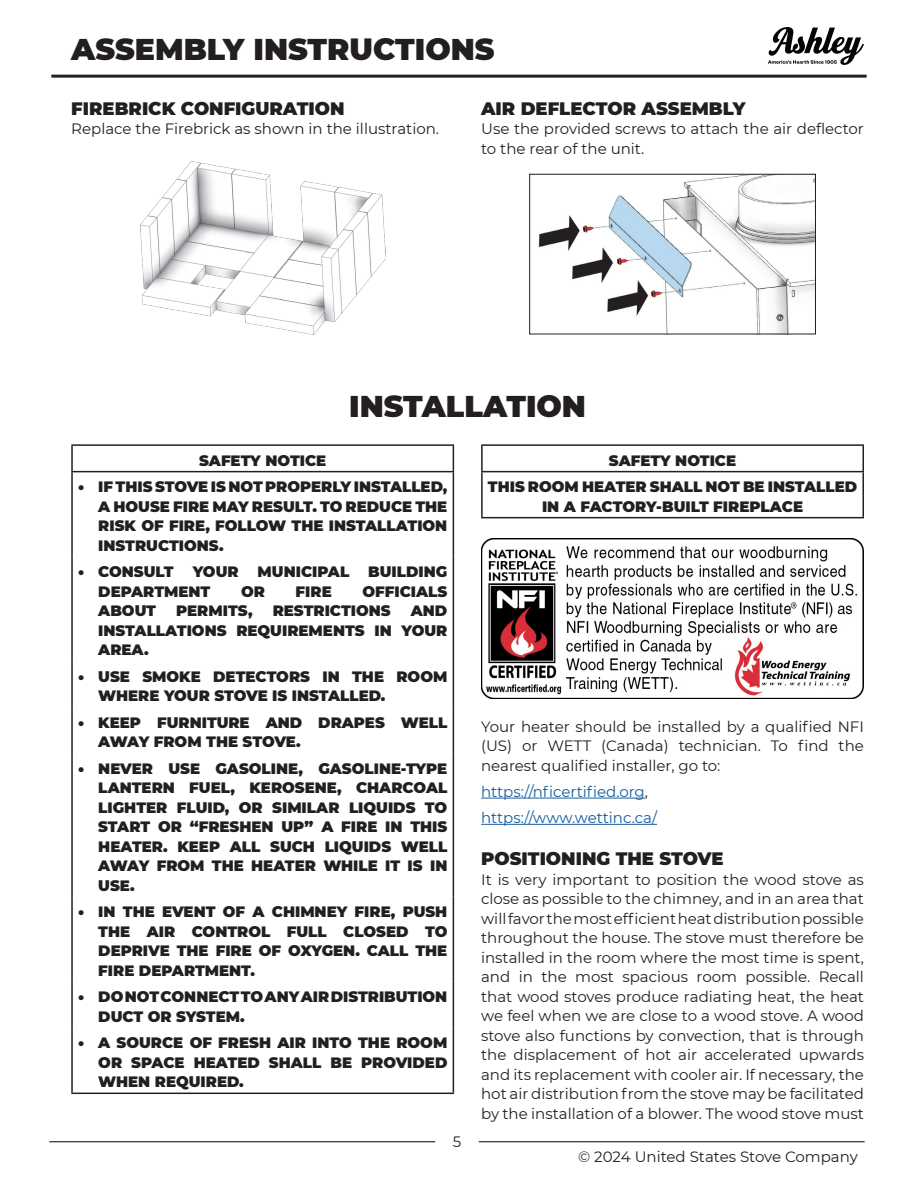
<style>
.page{position:relative;width:918px;height:1188px;background:#fff}
.page>*{position:absolute;margin:0;border:0;box-sizing:border-box;transform-origin:0 0}
.Section_Headers{font:900 30px "Montserrat";color:#231f20}
.Section_Header__C{font:900 30px "Montserrat";color:#231f20}
.Sub-Section_Header{font:900 18px "Montserrat";color:#231f20}
.Centered_BLACK{font:900 15px/19.5px "Montserrat";color:#231f20;text-align:justify}
.Body_Text{font:15px/19.5px "Montserrat";color:#231f20;text-align:justify}
.Body_Text-2{font:15px "Montserrat";color:#175d9e}
.s1{color:#231f20}
</style>
<div class="page">
<img style="left:140px;top:161px;width:245px;height:173px">
<img style="left:538px;top:176px;width:276px;height:156px">
<div style="left:529px;top:174px;width:287px;height:160px;border:1px solid #231f20"></div>
<hr style="left:71px;top:472px;width:2px;height:85px;background:#231f20">
<hr style="left:453px;top:472px;width:1px;height:85px;background:#231f20">
<hr style="left:71px;top:557px;width:2px;height:104px;background:#231f20">
<hr style="left:453px;top:557px;width:1px;height:104px;background:#231f20">
<hr style="left:71px;top:661px;width:2px;height:46px;background:#231f20">
<hr style="left:453px;top:661px;width:1px;height:46px;background:#231f20">
<hr style="left:71px;top:707px;width:2px;height:46px;background:#231f20">
<hr style="left:453px;top:707px;width:1px;height:46px;background:#231f20">
<hr style="left:71px;top:753px;width:2px;height:144px;background:#231f20">
<hr style="left:453px;top:753px;width:1px;height:144px;background:#231f20">
<hr style="left:71px;top:897px;width:2px;height:85px;background:#231f20">
<hr style="left:453px;top:897px;width:1px;height:85px;background:#231f20">
<hr style="left:71px;top:982px;width:2px;height:46px;background:#231f20">
<hr style="left:453px;top:982px;width:1px;height:46px;background:#231f20">
<hr style="left:71px;top:1028px;width:2px;height:65px;background:#231f20">
<hr style="left:453px;top:1028px;width:1px;height:65px;background:#231f20">
<hr style="left:71px;top:1093px;width:383px;height:1px;background:#231f20">
<hr style="left:71px;top:444px;width:383px;height:2px;background:#231f20">
<hr style="left:71px;top:446px;width:2px;height:25px;background:#231f20">
<svg style="left:453px;top:446px;width:1px;height:25px"></svg>
<hr style="left:71px;top:471px;width:383px;height:1px;background:#231f20">
<hr style="left:481px;top:798px;width:164px;height:1px;background:#175d9e">
<hr style="left:481px;top:824px;width:176px;height:1px;background:#175d9e">
<hr style="left:481px;top:472px;width:2px;height:45px;background:#231f20">
<hr style="left:862px;top:472px;width:2px;height:45px;background:#231f20">
<hr style="left:481px;top:517px;width:383px;height:1px;background:#231f20">
<hr style="left:481px;top:444px;width:383px;height:2px;background:#231f20">
<hr style="left:481px;top:446px;width:2px;height:25px;background:#231f20">
<hr style="left:862px;top:446px;width:2px;height:25px;background:#231f20">
<hr style="left:481px;top:471px;width:383px;height:1px;background:#231f20">
<img style="left:481px;top:538px;width:383px;height:161px">
<hr style="left:479px;top:1141px;width:386px;height:1px;background:#231f20">
<hr style="left:49px;top:1141px;width:386px;height:1px;background:#231f20">
<svg style="left:768px;top:27px;width:96px;height:38px"></svg>
<hr style="left:51px;top:75px;width:816px;height:3px;background:#231f20">
<p class="Section_Headers" style="left:71px;top:27px;width:425px">ASSEMBLY INSTRUCTIONS</p>
<p class="Sub-Section_Header" style="left:71px;top:95px;width:275px">FIREBRICK CONFIGURATION</p>
<p class="Body_Text" style="left:71px;top:119px;width:369px">Replace the Firebrick as shown in the illustration.</p>
<p class="Sub-Section_Header" style="left:481px;top:95px;width:266px">AIR DEFLECTOR ASSEMBLY</p>
<p class="Body_Text" style="left:481px;top:119px;width:384px">Use the provided screws to attach the air deflector to the rear of the unit.</p>
<p class="Section_Header__C" style="left:349px;top:384px;width:238px">INSTALLATION</p>
<p class="Centered_BLACK" style="left:199px;top:450px;width:129px">SAFETY NOTICE</p>
<p class="Centered_BLACK" style="left:98px;top:476px;width:351px;text-indent:-20px">• IF THIS STOVE IS NOT PROPERLY INSTALLED, A HOUSE FIRE MAY RESULT. TO REDUCE THE RISK OF FIRE, FOLLOW THE INSTALLATION INSTRUCTIONS.</p>
<p class="Centered_BLACK" style="left:78px;top:561px;width:97px">• CONSULT</p>
<p class="Centered_BLACK" style="left:193px;top:561px;width:47px">YOUR</p>
<p class="Centered_BLACK" style="left:258px;top:561px;width:93px">MUNICIPAL</p>
<p class="Centered_BLACK" style="left:368px;top:561px;width:81px">BUILDING</p>
<p class="Centered_BLACK" style="left:98px;top:581px;width:114px">DEPARTMENT</p>
<p class="Centered_BLACK" style="left:241px;top:581px;width:25px">OR</p>
<p class="Centered_BLACK" style="left:296px;top:581px;width:38px">FIRE</p>
<p class="Centered_BLACK" style="left:362px;top:581px;width:86px">OFFICIALS</p>
<p class="Centered_BLACK" style="left:98px;top:600px;width:59px">ABOUT</p>
<p class="Centered_BLACK" style="left:176px;top:600px;width:78px">PERMITS,</p>
<p class="Centered_BLACK" style="left:273px;top:600px;width:119px">RESTRICTIONS</p>
<p class="Centered_BLACK" style="left:98px;top:600px;width:351px;text-indent:313px">AND INSTALLATIONS REQUIREMENTS IN YOUR AREA.</p>
<p class="Centered_BLACK" style="left:98px;top:666px;width:351px;text-indent:-20px">• USE SMOKE DETECTORS IN THE ROOM<br>WHERE YOUR STOVE IS INSTALLED.</p>
<p class="Centered_BLACK" style="left:98px;top:712px;width:351px;text-indent:-20px">• KEEP FURNITURE AND DRAPES WELL<br>AWAY FROM THE STOVE.</p>
<p class="Centered_BLACK" style="left:98px;top:758px;width:351px;text-indent:-20px">• NEVER USE GASOLINE, GASOLINE-TYPE LANTERN FUEL, KEROSENE, CHARCOAL LIGHTER FLUID, OR SIMILAR LIQUIDS TO START OR “FRESHEN UP” A FIRE IN THIS HEATER. KEEP ALL SUCH LIQUIDS WELL AWAY FROM THE HEATER WHILE IT IS IN USE.</p>
<p class="Centered_BLACK" style="left:98px;top:901px;width:351px;text-indent:-20px">• IN THE EVENT OF A CHIMNEY FIRE, PUSH THE AIR CONTROL FULL CLOSED TO DEPRIVE THE FIRE OF OXYGEN. CALL THE FIRE DEPARTMENT.</p>
<p class="Centered_BLACK" style="left:98px;top:986px;width:351px;text-indent:-20px">• DO NOT CONNECT TO ANY AIR DISTRIBUTION<br>DUCT OR SYSTEM.</p>
<p class="Centered_BLACK" style="left:98px;top:1032px;width:351px;text-indent:-20px">• A SOURCE OF FRESH AIR INTO THE ROOM OR SPACE HEATED SHALL BE PROVIDED WHEN REQUIRED.</p>
<p class="Body_Text" style="left:453px;top:1131px;width:10px">5</p>
<p class="Centered_BLACK" style="left:609px;top:450px;width:129px">SAFETY NOTICE</p>
<p class="Centered_BLACK" style="left:488px;top:476px;width:371px;text-align:center">THIS ROOM HEATER SHALL NOT BE INSTALLED<br>IN A FACTORY-BUILT FIREPLACE</p>
<p class="Body_Text" style="left:481px;top:716px;width:384px">Your heater should be installed by a qualified NFI (US) or WETT (Canada) technician. To find the nearest qualified installer, go to:</p>
<p class="Body_Text-2" style="left:481px;top:781px;width:168px">https://nficertified.org<span class="s1">,</span></p>
<p class="Body_Text-2" style="left:481px;top:808px;width:177px">https://www.wettinc.ca/</p>
<p class="Sub-Section_Header" style="left:481px;top:845px;width:244px">POSITIONING THE STOVE</p>
<p class="Body_Text" style="left:481px;top:869px;width:384px">It is very important to position the wood stove as close as possible to the chimney, and in an area that will favor the most efficient heat distribution possible throughout the house. The stove must therefore be installed in the room where the most time is spent, and in the most spacious room possible. Recall that wood stoves produce radiating heat, the heat we feel when we are close to a wood stove. A wood stove also functions by convection, that is through the displacement of hot air accelerated upwards and its replacement with cooler air. If necessary, the hot air distribution from the stove may be facilitated by the installation of a blower. The wood stove must</p>
<p class="Body_Text" style="left:578px;top:1146px;width:281px">© 2024 United States Stove Company</p>
</div>
